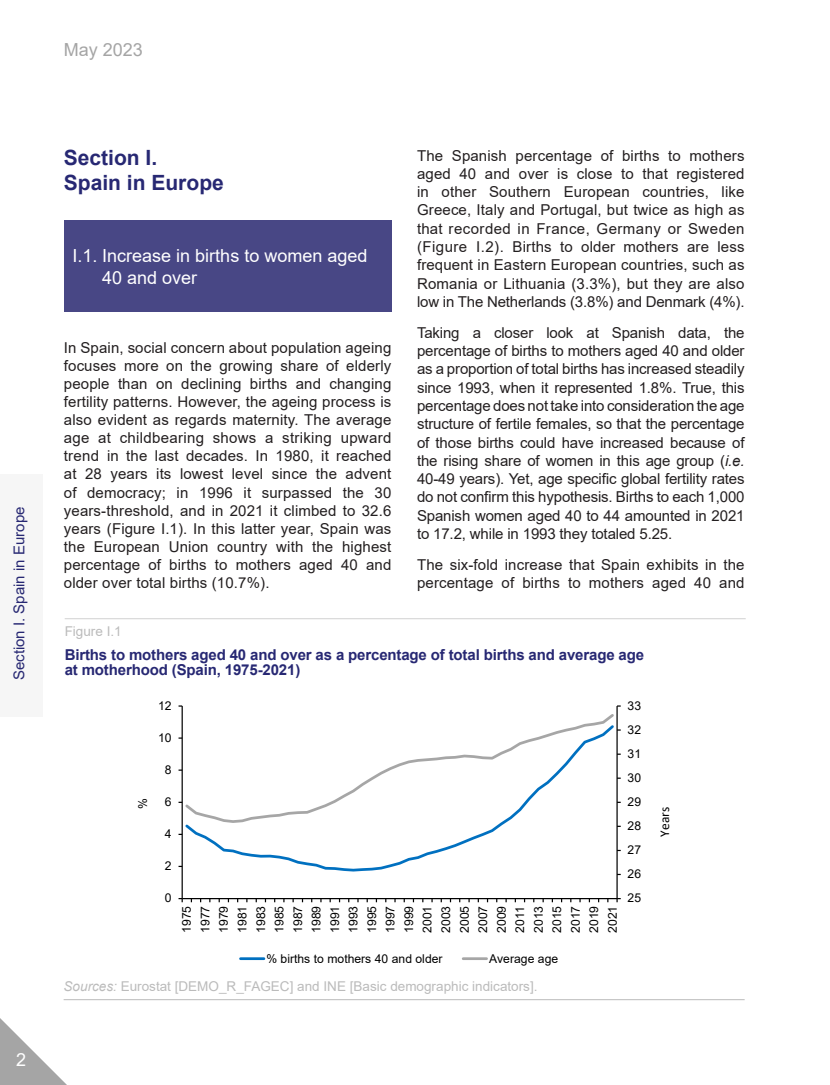
<style>
.page{position:relative;width:830px;height:1085px;background:#fff}
.page>*{position:absolute;margin:0;border:0;box-sizing:border-box;transform-origin:0 0}
._02-Epigrafe{font:700 21px/25.3px "Arial";color:#272873}
._04-Sub-epigrafe_1_1{font:18px/21.6px "Arial";color:#fff}
.t1{font:18px "Arial";color:#a5a5a5}
._01-Texto_general{font:15px/18.3px "Arial";letter-spacing:.01em;color:#231f20;text-align:justify}
._06-Table-Exhibit__T{font:700 15px/15px "Arial";letter-spacing:-.01em;color:#272873}
.t2{font:15px "Arial";color:#272873}
._09-Exhibit__source{font:13.5px "Arial";color:#bbb}
._05-Exhibit-Table__p{font:13.5px "Arial";color:#bbb}
.t3{font:13.5px "Calibri";color:#000}
.t4{font:12.15px/18.5px "Arial";color:#000;text-align:justify}
.s1{font-style:italic}
</style>
<div class="page">
<svg style="left:0;top:1018px;width:66px;height:66px"></svg>
<div style="left:0;top:474px;width:43px;height:242px;background:#f6f6f6"></div>
<div style="left:64px;top:220px;width:327px;height:92px;background:#484785"></div>
<hr style="left:65px;top:618px;width:680px;height:1px;background:#d2d2d2">
<hr style="left:64px;top:999px;width:680px;height:1px;background:#bbb">
<hr style="left:616px;top:706px;width:1px;height:192px;background:#000">
<hr style="left:181px;top:706px;width:2px;height:192px;background:#000">
<hr style="left:182px;top:897px;width:434px;height:2px;background:#000">
<svg style="left:178px;top:897px;width:5px;height:5px"></svg>
<svg style="left:616px;top:897px;width:4px;height:5px"></svg>
<svg style="left:185px;top:824px;width:319px;height:48px"></svg>
<svg style="left:185px;top:714px;width:429px;height:110px"></svg>
<hr style="left:240px;top:957px;width:24px;height:2px;background:#0070c0">
<hr style="left:463px;top:957px;width:23px;height:2px;background:#a6a6a6">
<p class="t2" style="left:9px;top:680px;width:175px;rotate:-90deg">Section I. Spain in Europe</p>
<p class="_04-Sub-epigrafe_1_1" style="left:16px;top:1048px;width:12px">2</p>
<p class="t1" style="left:64px;top:37px;width:81px">May 2023</p>
<p class="_02-Epigrafe" style="left:64px;top:145px;width:161px">Section I.<br>Spain in Europe</p>
<p class="_04-Sub-epigrafe_1_1" style="left:102px;top:244px;width:267px;text-indent:-30px">I.1. Increase in births to women aged<br>40 and over</p>
<p class="_01-Texto_general" style="left:64px;top:338px;width:329px">In Spain, social concern about population ageing focuses more on the growing share of elderly people than on declining births and changing fertility patterns. However, the ageing process is also evident as regards maternity. The average age at childbearing shows a striking upward trend in the last decades. In 1980, it reached at 28 years its lowest level since the advent of democracy; in 1996 it surpassed the 30 years-threshold, and in 2021 it climbed to 32.6 years (Figure I.1). In this latter year, Spain was the European Union country with the highest percentage of births to mothers aged 40 and older over total births (10.7%).</p>
<p class="_01-Texto_general" style="left:417px;top:146px;width:329px">The Spanish percentage of births to mothers aged 40 and over is close to that registered in other Southern European countries, like Greece, Italy and Portugal, but twice as high as that recorded in France, Germany or Sweden (Figure I.2). Births to older mothers are less frequent in Eastern European countries, such as Romania or Lithuania (3.3%), but they are also low in The Netherlands (3.8%) and Denmark (4%).</p>
<p class="_01-Texto_general" style="left:417px;top:323px;width:329px">Taking a closer look at Spanish data, the percentage of births to mothers aged 40 and older as a proportion of total births has increased steadily since 1993, when it represented 1.8%. True, this percentage does not take into consideration the age structure of fertile females, so that the percentage of those births could have increased because of the rising share of women in this age group (<span class="s1">i.e.<br></span>40-49 years). Yet, age specific global fertility rates do not confirm this hypothesis. Births to each 1,000<br>Spanish women aged 40 to 44 amounted in 2021 to 17.2, while in 1993 they totaled 5.25.</p>
<p class="_01-Texto_general" style="left:417px;top:555px;width:329px">The six-fold increase that Spain exhibits in the percentage of births to mothers aged 40 and</p>
<p class="_05-Exhibit-Table__p" style="left:65px;top:622px;width:59px">Figure I.1</p>
<p class="_06-Table-Exhibit__T" style="left:65px;top:647px;width:580px">Births to mothers aged 40 and over as a percentage of total births and average age at motherhood (Spain, 1975-2021)</p>
<p class="t4" style="left:158px;top:696px;width:15px">12</p>
<p class="t4" style="left:158px;top:728px;width:15px">10</p>
<p class="t4" style="left:133px;top:808px;width:12px;rotate:-90deg">%</p>
<p class="t4" style="left:165px;top:760px;width:8px">8</p>
<p class="t4" style="left:165px;top:792px;width:8px">6</p>
<p class="t4" style="left:165px;top:824px;width:8px">4</p>
<p class="t4" style="left:165px;top:856px;width:8px">2</p>
<p class="t4" style="left:165px;top:888px;width:8px">0</p>
<p class="t4" style="left:177px;top:932px;width:29px;rotate:-90deg">1975<br>1977<br>1979<br>1981<br>1983<br>1985<br>1987<br>1989<br>1991<br>1993<br>1995<br>1997<br>1999<br>2001<br>2003<br>2005<br>2007<br>2009<br>2011<br>2013<br>2015<br>2017<br>2019<br>2021</p>
<p class="t4" style="left:266px;top:948px;width:178px">% births to mothers 40 and older</p>
<p class="t4" style="left:489px;top:948px;width:71px">Average age</p>
<p class="_09-Exhibit__source" style="left:64px;top:976px;width:475px"><span class="s1">Sources:</span> Eurostat [DEMO_R_FAGEC] and INE [Basic demographic indicators].</p>
<p class="t4" style="left:627px;top:696px;width:15px">33</p>
<p class="t4" style="left:627px;top:720px;width:15px">32</p>
<p class="t4" style="left:627px;top:744px;width:15px">31</p>
<p class="t4" style="left:627px;top:768px;width:15px">30</p>
<p class="t4" style="left:627px;top:792px;width:15px">29</p>
<p class="t4" style="left:627px;top:816px;width:15px">28</p>
<p class="t4" style="left:627px;top:840px;width:15px">27</p>
<p class="t4" style="left:627px;top:864px;width:15px">26</p>
<p class="t4" style="left:627px;top:888px;width:15px">25</p>
<p class="t3" style="left:655px;top:836px;width:31px;rotate:-90deg">Years</p>
</div>
